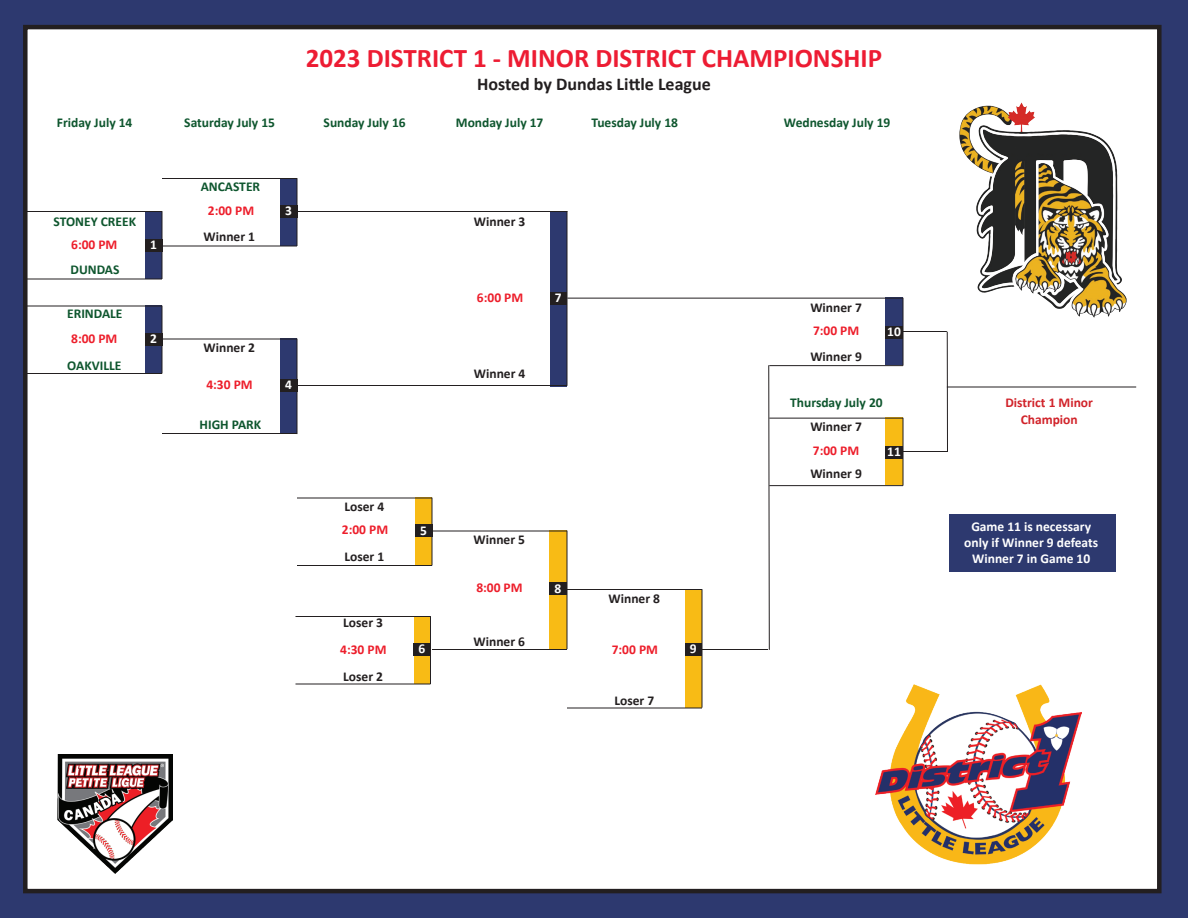
<style>
.page{position:relative;width:1188px;height:918px;background:#2d396f}
.page>*{position:absolute;margin:0;border:0;box-sizing:border-box;transform-origin:0 0}
.t1{font:700 27px "Calibri";color:#ed1c33}
.t2{font:700 18px "Calibri";color:#231f20}
.t3{font:700 13.5px "Calibri";color:#0e562e}
.t4{font:700 13.5px "Calibri";color:#231f20}
.t5{font:700 13.5px "Calibri";color:#ed1e2b}
.t6{font:700 13.5px/16.2px "Calibri";color:#fff;text-align:center}
.t7{font:700 13.5px/16.2px "Calibri";color:#d1232a;text-align:center}
</style>
<div class="page">
<div style="left:25px;top:27px;width:1134px;height:864px;background:#fff"></div>
<div style="left:23px;top:25px;width:1139px;height:868px;border:4px solid #231f20"></div>
<div style="left:885px;top:298px;width:18px;height:67px;background:#2d396f"></div>
<div style="left:885px;top:418px;width:18px;height:67px;background:#f8bb15"></div>
<div style="left:550px;top:211px;width:17px;height:175px;background:#2d396f"></div>
<div style="left:280px;top:178px;width:17px;height:68px;background:#2d396f"></div>
<div style="left:280px;top:339px;width:17px;height:95px;background:#2d396f"></div>
<div style="left:145px;top:211px;width:17px;height:68px;background:#2d396f"></div>
<div style="left:145px;top:306px;width:17px;height:67px;background:#2d396f"></div>
<hr style="left:162px;top:211px;width:1px;height:68px;background:#231f20">
<hr style="left:27px;top:306px;width:135px;height:1px;background:#231f20">
<hr style="left:27px;top:373px;width:135px;height:1px;background:#231f20">
<hr style="left:162px;top:306px;width:1px;height:68px;background:#231f20">
<hr style="left:162px;top:246px;width:135px;height:1px;background:#231f20">
<hr style="left:297px;top:178px;width:1px;height:68px;background:#231f20">
<hr style="left:297px;top:339px;width:1px;height:95px;background:#231f20">
<hr style="left:567px;top:211px;width:1px;height:174px;background:#231f20">
<hr style="left:297px;top:385px;width:270px;height:1px;background:#231f20">
<img style="left:959px;top:105px;width:163px;height:180px">
<hr style="left:27px;top:211px;width:135px;height:1px;background:#231f20">
<hr style="left:27px;top:279px;width:135px;height:1px;background:#231f20">
<hr style="left:162px;top:178px;width:135px;height:1px;background:#231f20">
<hr style="left:297px;top:211px;width:270px;height:1px;background:#231f20">
<hr style="left:162px;top:339px;width:135px;height:1px;background:#231f20">
<hr style="left:162px;top:433px;width:135px;height:1px;background:#231f20">
<div style="left:550px;top:292px;width:17px;height:13px;background:#231f20"></div>
<div style="left:280px;top:379px;width:17px;height:13px;background:#231f20"></div>
<div style="left:145px;top:333px;width:17px;height:13px;background:#231f20"></div>
<div style="left:280px;top:205px;width:17px;height:13px;background:#231f20"></div>
<div style="left:145px;top:239px;width:17px;height:13px;background:#231f20"></div>
<hr style="left:903px;top:298px;width:1px;height:68px;background:#231f20">
<div style="left:885px;top:326px;width:18px;height:13px;background:#231f20"></div>
<hr style="left:769px;top:418px;width:134px;height:1px;background:#231f20">
<hr style="left:903px;top:418px;width:1px;height:68px;background:#231f20">
<div style="left:885px;top:446px;width:18px;height:13px;background:#231f20"></div>
<hr style="left:769px;top:365px;width:134px;height:1px;background:#231f20">
<hr style="left:769px;top:485px;width:134px;height:1px;background:#231f20">
<hr style="left:947px;top:387px;width:189px;height:1px;background:#231f20">
<div style="left:949px;top:514px;width:167px;height:58px;background:#2d396f"></div>
<img style="left:876px;top:684px;width:205px;height:181px">
<hr style="left:567px;top:298px;width:336px;height:1px;background:#231f20">
<svg style="left:768px;top:365px;width:2px;height:285px"></svg>
<hr style="left:947px;top:332px;width:1px;height:120px;background:#231f20">
<hr style="left:902px;top:451px;width:46px;height:1px;background:#231f20">
<hr style="left:903px;top:331px;width:44px;height:1px;background:#231f20">
<div style="left:685px;top:590px;width:17px;height:118px;background:#f8bb15"></div>
<div style="left:549px;top:531px;width:18px;height:118px;background:#f8bb15"></div>
<div style="left:414px;top:617px;width:16px;height:67px;background:#f8bb15"></div>
<div style="left:415px;top:498px;width:17px;height:67px;background:#f8bb15"></div>
<hr style="left:296px;top:616px;width:134px;height:1px;background:#231f20">
<hr style="left:296px;top:684px;width:134px;height:1px;background:#231f20">
<hr style="left:430px;top:616px;width:1px;height:68px;background:#231f20">
<hr style="left:297px;top:565px;width:135px;height:1px;background:#231f20">
<hr style="left:432px;top:498px;width:1px;height:68px;background:#231f20">
<hr style="left:432px;top:531px;width:135px;height:1px;background:#231f20">
<hr style="left:432px;top:649px;width:135px;height:1px;background:#231f20">
<hr style="left:567px;top:531px;width:1px;height:118px;background:#231f20">
<hr style="left:567px;top:589px;width:135px;height:1px;background:#231f20">
<hr style="left:567px;top:708px;width:135px;height:1px;background:#231f20">
<hr style="left:702px;top:589px;width:1px;height:119px;background:#231f20">
<hr style="left:702px;top:649px;width:66px;height:1px;background:#231f20">
<div style="left:549px;top:582px;width:18px;height:13px;background:#231f20"></div>
<div style="left:415px;top:525px;width:17px;height:12px;background:#231f20"></div>
<div style="left:413px;top:643px;width:18px;height:13px;background:#231f20"></div>
<div style="left:685px;top:643px;width:17px;height:13px;background:#231f20"></div>
<hr style="left:297px;top:498px;width:135px;height:1px;background:#231f20">
<img style="left:57px;top:754px;width:115px;height:119px">
<h1 class="t1" style="left:306px;top:39px;width:578px">2023 DISTRICT 1 - MINOR DISTRICT CHAMPIONSHIP</h1>
<h2 class="t2" style="left:477px;top:71px;width:235px">Hosted by Dundas Little League</h2>
<p class="t3" style="left:57px;top:113px;width:77px">Friday July 14</p>
<p class="t3" style="left:184px;top:113px;width:92px">Saturday July 15</p>
<p class="t3" style="left:324px;top:113px;width:84px">Sunday July 16</p>
<p class="t3" style="left:456px;top:113px;width:89px">Monday July 17</p>
<p class="t3" style="left:591px;top:113px;width:88px">Tuesday July 18</p>
<p class="t3" style="left:784px;top:113px;width:108px">Wednesday July 19</p>
<p class="t3" style="left:54px;top:212px;width:84px">STONEY CREEK</p>
<p class="t5" style="left:71px;top:235px;width:48px">6:00 PM</p>
<p class="t3" style="left:71px;top:260px;width:50px">DUNDAS</p>
<p class="t3" style="left:67px;top:304px;width:57px">ERINDALE</p>
<p class="t5" style="left:71px;top:329px;width:48px">8:00 PM</p>
<p class="t3" style="left:67px;top:356px;width:56px">OAKVILLE</p>
<p class="t6" style="left:150px;top:236px;width:8px">1</p>
<p class="t6" style="left:150px;top:330px;width:8px">2</p>
<p class="t3" style="left:201px;top:177px;width:61px">ANCASTER</p>
<p class="t5" style="left:208px;top:201px;width:48px">2:00 PM</p>
<p class="t4" style="left:204px;top:227px;width:53px">Winner 1</p>
<p class="t6" style="left:285px;top:202px;width:8px">3</p>
<p class="t4" style="left:204px;top:338px;width:53px">Winner 2</p>
<p class="t5" style="left:206px;top:375px;width:48px">4:30 PM</p>
<p class="t3" style="left:200px;top:415px;width:63px">HIGH PARK</p>
<p class="t6" style="left:285px;top:376px;width:8px">4</p>
<p class="t4" style="left:474px;top:212px;width:53px">Winner 3</p>
<p class="t5" style="left:477px;top:288px;width:48px">6:00 PM</p>
<p class="t4" style="left:474px;top:364px;width:53px">Winner 4</p>
<p class="t6" style="left:555px;top:289px;width:8px">7</p>
<p class="t4" style="left:344px;top:497px;width:41px">Loser 4</p>
<p class="t5" style="left:342px;top:520px;width:48px">2:00 PM</p>
<p class="t4" style="left:344px;top:547px;width:41px">Loser 1</p>
<p class="t4" style="left:343px;top:613px;width:41px">Loser 3</p>
<p class="t6" style="left:420px;top:522px;width:8px">5</p>
<p class="t4" style="left:474px;top:530px;width:53px">Winner 5</p>
<p class="t5" style="left:476px;top:578px;width:48px">8:00 PM</p>
<p class="t6" style="left:554px;top:579px;width:8px">8</p>
<p class="t4" style="left:609px;top:589px;width:53px">Winner 8</p>
<p class="t4" style="left:474px;top:632px;width:53px">Winner 6</p>
<p class="t5" style="left:340px;top:640px;width:48px">4:30 PM</p>
<p class="t6" style="left:419px;top:640px;width:8px">6</p>
<p class="t6" style="left:690px;top:640px;width:8px">9</p>
<p class="t5" style="left:612px;top:640px;width:48px">7:00 PM</p>
<p class="t4" style="left:343px;top:667px;width:41px">Loser 2</p>
<p class="t4" style="left:614px;top:691px;width:41px">Loser 7</p>
<p class="t4" style="left:810px;top:298px;width:53px">Winner 7</p>
<p class="t5" style="left:813px;top:321px;width:48px">7:00 PM</p>
<p class="t4" style="left:810px;top:347px;width:53px">Winner 9</p>
<p class="t6" style="left:887px;top:323px;width:15px">10</p>
<p class="t3" style="left:790px;top:393px;width:94px">Thursday July 20</p>
<p class="t4" style="left:810px;top:417px;width:53px">Winner 7</p>
<p class="t4" style="left:810px;top:464px;width:53px">Winner 9</p>
<p class="t5" style="left:813px;top:441px;width:48px">7:00 PM</p>
<p class="t6" style="left:887px;top:443px;width:15px">11</p>
<p class="t7" style="left:1005px;top:394px;width:89px">District 1 Minor<br>Champion</p>
<p class="t6" style="left:964px;top:518px;width:135px">Game 11 is necessary only if Winner 9 defeats<br>Winner 7 in Game 10</p>
</div>
